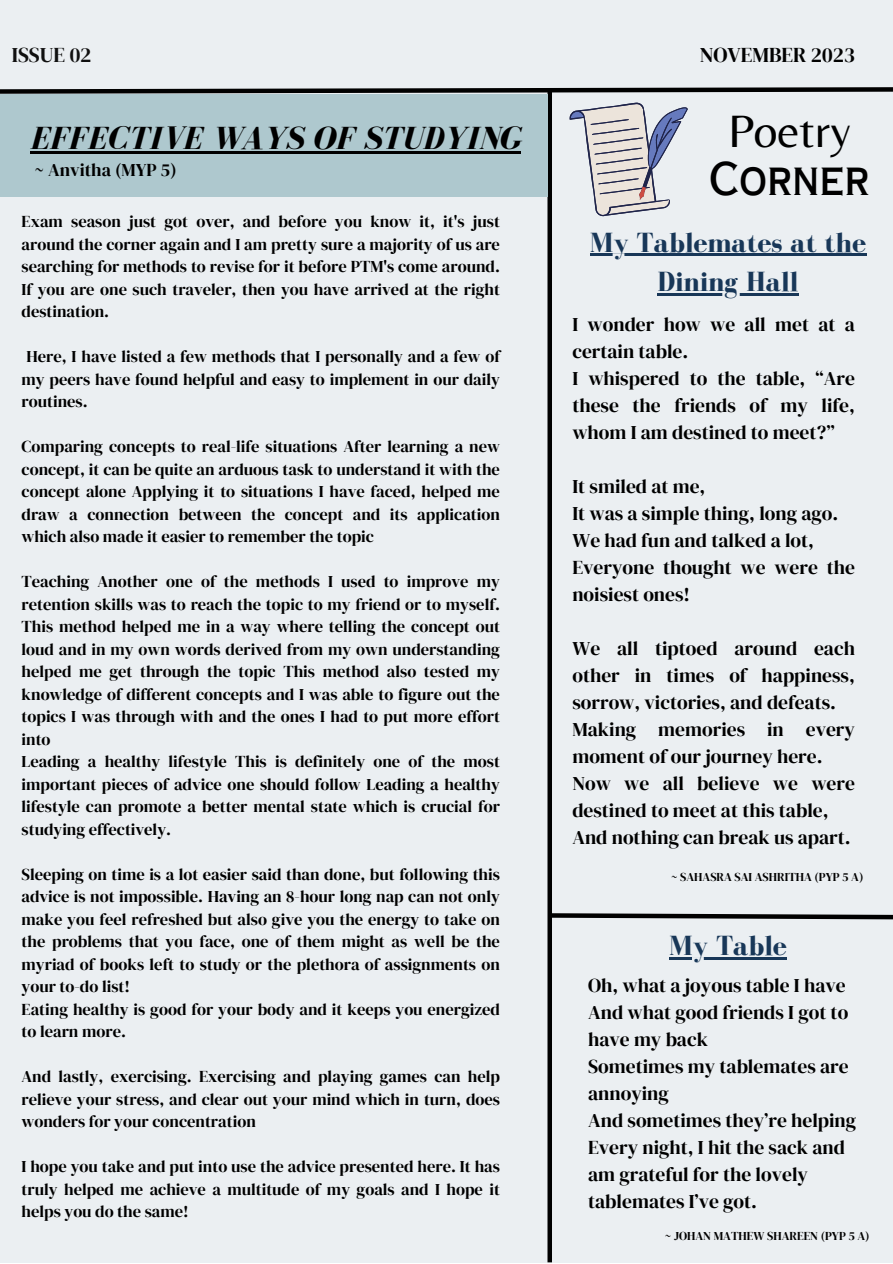
<style>
.page{position:relative;width:893px;height:1264px;background:#fff}
.page>*{position:absolute;margin:0;border:0;box-sizing:border-box;transform-origin:0 0}
.t1{font:47.25px "Belleza";color:#000}
.t2{font:45px "Copperplate Gothic LT Pro 30 AB";color:#000}
.t3{font:italic 700 33px "Bodoni FLF";color:#000}
.t4{font:700 28.5px/39.3px "Bodoni FLF";color:#183758;text-align:center}
.t5{font:21px "DM Serif Display";color:#020202}
.t6{font:21px "DM Serif Display";color:#101010}
.t7{font:19.5px/27px "DM Serif Display";color:#000}
.t8{font:18px "DM Serif Display";color:#000}
.t9{font:16.5px/22.5px "DM Serif Display";color:#000;text-align:justify}
.t10{font:12px "DM Serif Display";color:#000}
</style>
<div class="page">
<div style="left:0;top:0;width:892px;height:1262px;background:#ebeff2"></div>
<svg style="left:0;top:87px;width:892px;height:7px"></svg>
<div style="left:547px;top:89px;width:5px;height:1173px;background:#000"></div>
<svg style="left:569px;top:103px;width:118px;height:113px"></svg>
<svg style="left:547px;top:911px;width:345px;height:11px"></svg>
<div style="left:0;top:94px;width:547px;height:103px;background:#aec8ce"></div>
<hr style="left:589px;top:254px;width:277px;height:2px;background:#183758">
<hr style="left:657px;top:293px;width:141px;height:2px;background:#183758">
<hr style="left:669px;top:957px;width:117px;height:2px;background:#183758">
<hr style="left:30px;top:152px;width:491px;height:2px;background:#000">
<p class="t6" style="left:12px;top:40px;width:81px">ISSUE 02</p>
<p class="t5" style="left:699px;top:40px;width:157px">NOVEMBER 2023</p>
<p class="t3" style="left:30px;top:121px;width:492px">EFFECTIVE WAYS OF STUDYING</p>
<p class="t8" style="left:34px;top:157px;width:144px">~ Anvitha (MYP 5)</p>
<p class="t9" style="left:22px;top:210px;width:480px">Exam season just got over, and before you know it, it's just around the corner again and I am pretty sure a majority of us are searching for methods to revise for it before PTM's come around.<br>If you are one such traveler, then you have arrived at the right destination.</p>
<p class="t9" style="left:22px;top:345px;width:480px">Here, I have listed a few methods that I personally and a few of my peers have found helpful and easy to implement in our daily routines.</p>
<p class="t9" style="left:22px;top:435px;width:480px">Comparing concepts to real-life situations After learning a new concept, it can be quite an arduous task to understand it with the concept alone Applying it to situations I have faced, helped me draw a connection between the concept and its application which also made it easier to remember the topic</p>
<p class="t9" style="left:22px;top:570px;width:480px">Teaching Another one of the methods I used to improve my retention skills was to reach the topic to my friend or to myself.<br>This method helped me in a way where telling the concept out loud and in my own words derived from my own understanding helped me get through the topic This method also tested my knowledge of different concepts and I was able to figure out the topics I was through with and the ones I had to put more effort into</p>
<p class="t9" style="left:22px;top:750px;width:480px">Leading a healthy lifestyle This is definitely one of the most important pieces of advice one should follow Leading a healthy lifestyle can promote a better mental state which is crucial for studying effectively.</p>
<p class="t9" style="left:22px;top:862px;width:480px">Sleeping on time is a lot easier said than done, but following this advice is not impossible. Having an 8-hour long nap can not only make you feel refreshed but also give you the energy to take on the problems that you face, one of them might as well be the myriad of books left to study or the plethora of assignments on your to-do list!</p>
<p class="t9" style="left:22px;top:997px;width:480px">Eating healthy is good for your body and it keeps you energized to learn more.</p>
<p class="t9" style="left:22px;top:1065px;width:480px">And lastly, exercising. Exercising and playing games can help relieve your stress, and clear out your mind which in turn, does wonders for your concentration</p>
<p class="t9" style="left:22px;top:1154px;width:480px">I hope you take and put into use the advice presented here. It has truly helped me achieve a multitude of my goals and I hope it helps you do the same!</p>
<p class="t1" style="left:728px;top:103px;width:124px">Poetry</p>
<p class="t2" style="left:709px;top:163px;width:161px">Corner</p>
<p class="t4" style="left:589px;top:222px;width:278px">My Tablemates at the<br>Dining Hall</p>
<p class="t7" style="left:572px;top:311px;width:284px">I wonder how we all met at a certain table.</p>
<p class="t7" style="left:572px;top:364px;width:284px;text-align:justify">I whispered to the table, “Are these the friends of my life, whom I am destined to meet?”</p>
<p class="t7" style="left:572px;top:472px;width:134px">It smiled at me,</p>
<p class="t7" style="left:572px;top:499px;width:267px">It was a simple thing, long ago.</p>
<p class="t7" style="left:572px;top:526px;width:243px">We had fun and talked a lot,</p>
<p class="t7" style="left:572px;top:553px;width:284px">Everyone thought we were the noisiest ones!</p>
<p class="t7" style="left:572px;top:634px;width:284px;text-align:justify">We all tiptoed around each other in times of happiness, sorrow, victories, and defeats.</p>
<p class="t7" style="left:572px;top:715px;width:284px">Making memories in every moment of our journey here.</p>
<p class="t7" style="left:572px;top:769px;width:284px">Now we all believe we were destined to meet at this table,</p>
<p class="t7" style="left:572px;top:823px;width:280px">And nothing can break us apart.</p>
<p class="t10" style="left:671px;top:868px;width:194px">~ SAHASRA SAI ASHRITHA (PYP 5 A)</p>
<p class="t4" style="left:669px;top:926px;width:119px">My Table</p>
<p class="t7" style="left:588px;top:971px;width:259px">Oh, what a joyous table I have</p>
<p class="t7" style="left:588px;top:998px;width:261px">And what good friends I got to have my back</p>
<p class="t7" style="left:588px;top:1052px;width:262px">Sometimes my tablemates are annoying</p>
<p class="t7" style="left:588px;top:1106px;width:269px">And sometimes they’re helping</p>
<p class="t7" style="left:588px;top:1133px;width:258px">Every night, I hit the sack and am grateful for the lovely tablemates I’ve got.</p>
<p class="t10" style="left:664px;top:1227px;width:206px">~ JOHAN MATHEW SHAREEN (PYP 5 A)</p>
</div>
